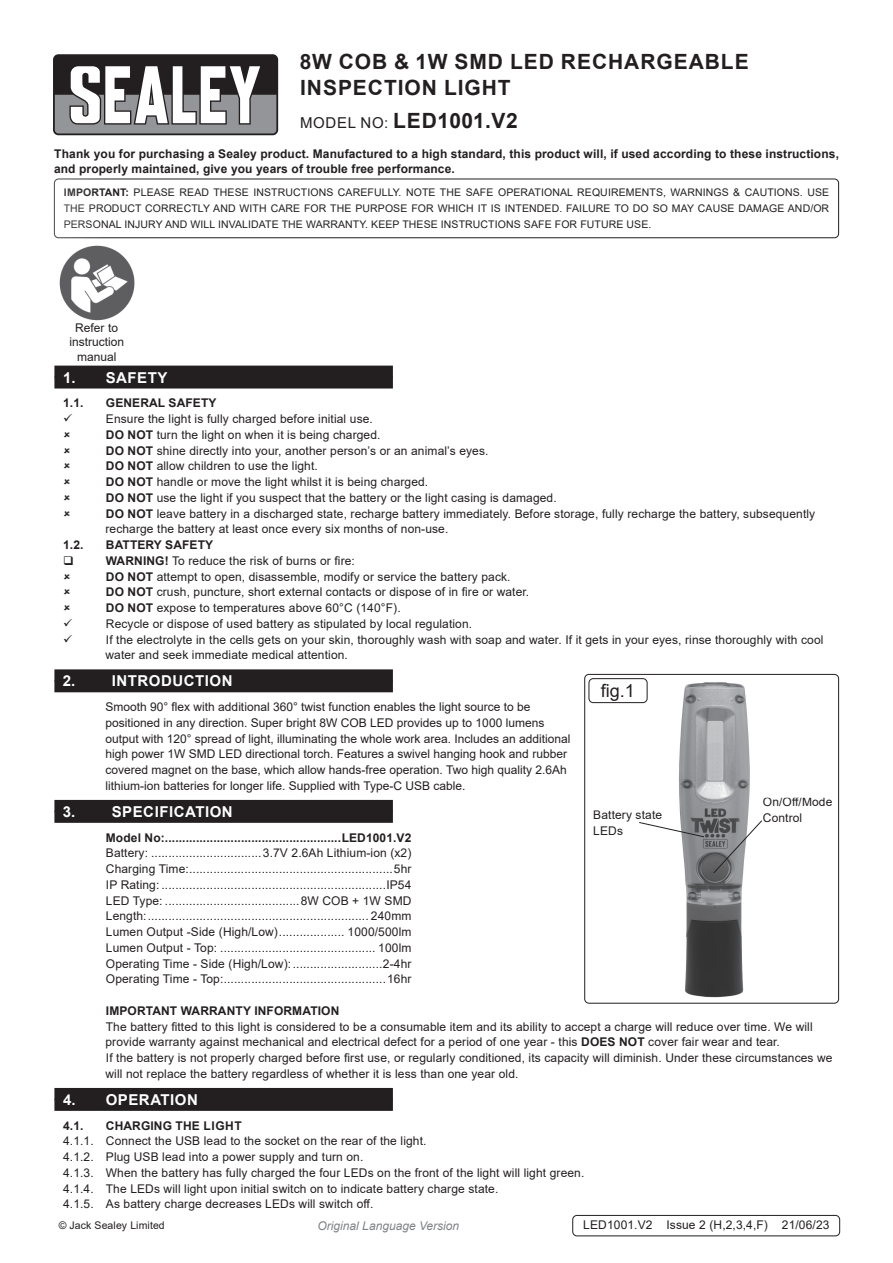
<style>
.page{position:relative;width:893px;height:1263px;background:#fff}
.page>*{position:absolute;margin:0;border:0;box-sizing:border-box;transform-origin:0 0}
.Product_Description{font:700 21px/25.2px "Arial";letter-spacing:.045em;color:#231f20}
.t1{font:18px "Arial";color:#231f20}
.t2{font:700 15px "Arial";letter-spacing:.035em;color:#fff}
.Body_tabbed{font:12px/15.8px "Arial";letter-spacing:.01em;color:#231f20}
.Specifications__Tabb{font:12px "Arial";letter-spacing:.01em;color:#231f20}
.Body{font:700 12px/15.8px "Arial";letter-spacing:.01em;color:#231f20}
.Specifications__Tabb-2{font:700 12px "Arial";letter-spacing:.01em;color:#231f20}
.Body__Footer{font:12px "Arial";letter-spacing:.01em;color:#231f20}
.Body-2{font:12px "Arial";letter-spacing:.01em;color:#231f20}
.Body_tabbed-2{font:700 12px "Arial";letter-spacing:.01em;color:#231f20}
.t3{font:italic 12px "Arial";color:#808285}
.Body__Justified__7pt{font:10.5px/15.8px "Arial";letter-spacing:.01em;color:#231f20;text-align:justify}
.s1{font-weight:400;font-size:15px}
.s2{font-weight:700}
.s3{font-weight:400;font-size:12px;color:#231f20}
</style>
<div class="page">
<div style="left:54px;top:179px;width:785px;height:59px;border:1px solid #231f20;border-radius:4px"></div>
<div style="left:54px;top:376px;width:339px;height:12px;background:#231f20"></div>
<div style="left:54px;top:366px;width:339px;height:12px;background:#231f20"></div>
<div style="left:54px;top:680px;width:339px;height:12px;background:#231f20"></div>
<div style="left:54px;top:669px;width:339px;height:12px;background:#231f20"></div>
<div style="left:54px;top:811px;width:339px;height:12px;background:#231f20"></div>
<div style="left:54px;top:800px;width:339px;height:12px;background:#231f20"></div>
<div style="left:54px;top:1099px;width:339px;height:12px;background:#231f20"></div>
<div style="left:54px;top:1088px;width:339px;height:12px;background:#231f20"></div>
<img style="left:59px;top:245px;width:76px;height:76px">
<svg style="left:53px;top:54px;width:226px;height:82px"></svg>
<img style="left:679px;top:682px;width:71px;height:316px">
<div style="left:584px;top:674px;width:255px;height:329px;border:1px solid #231f20;border-radius:4px"></div>
<svg style="left:639px;top:821px;width:66px;height:17px"></svg>
<svg style="left:713px;top:820px;width:49px;height:54px"></svg>
<div style="left:589px;top:678px;width:58px;height:25px;border:1px solid #231f20;border-radius:4px"></div>
<div style="left:572px;top:1215px;width:268px;height:21px;border:1px solid #231f20;border-radius:4px"></div>
<p class="Product_Description" style="left:300px;top:50px;width:450px">8W COB &amp; 1W SMD LED RECHARGEABLE<br>INSPECTION LIGHT</p>
<p class="Product_Description" style="left:300px;top:108px;width:219px"><span class="s1">MODEL NO:</span> LED1001.V2</p>
<p class="Body" style="left:54px;top:146px;width:786px">Thank you for purchasing a Sealey product. Manufactured to a high standard, this product will, if used according to these instructions, and properly maintained, give you years of trouble free performance.</p>
<p class="Body__Justified__7pt" style="left:64px;top:184px;width:767px"><span class="s2">IMPORTANT:</span> PLEASE READ THESE INSTRUCTIONS CAREFULLY. NOTE THE SAFE OPERATIONAL REQUIREMENTS, WARNINGS &amp; CAUTIONS. USE THE PRODUCT CORRECTLY AND WITH CARE FOR THE PURPOSE FOR WHICH IT IS INTENDED. FAILURE TO DO SO MAY CAUSE DAMAGE AND/OR PERSONAL INJURY AND WILL INVALIDATE THE WARRANTY. KEEP THESE INSTRUCTIONS SAFE FOR FUTURE USE.</p>
<p class="Body_tabbed" style="left:69px;top:320px;width:56px;line-height:14.4px;text-align:center">Refer to instruction</p>
<p class="Body_tabbed" style="left:77px;top:349px;width:41px">manual</p>
<p class="t2" style="left:63px;top:367px;width:106px">1. SAFETY</p>
<p class="Body" style="left:63px;top:395px;width:22px">1.1.</p>
<p class="Body" style="left:106px;top:395px;width:112px">GENERAL SAFETY</p>
<p class="Body_tabbed" style="left:106px;top:411px;width:269px">Ensure the light is fully charged before initial use.</p>
<p class="Body_tabbed" style="left:106px;top:427px;width:276px"><span class="s2">DO NOT</span> turn the light on when it is being charged.</p>
<p class="Body_tabbed" style="left:106px;top:442px;width:384px"><span class="s2">DO NOT</span> shine directly into your, another person’s or an animal’s eyes.</p>
<p class="Body_tabbed" style="left:106px;top:458px;width:214px"><span class="s2">DO NOT</span> allow children to use the light.</p>
<p class="Body_tabbed" style="left:106px;top:474px;width:324px"><span class="s2">DO NOT</span> handle or move the light whilst it is being charged.</p>
<p class="Body_tabbed" style="left:106px;top:490px;width:453px"><span class="s2">DO NOT</span> use the light if you suspect that the battery or the light casing is damaged.</p>
<p class="Body_tabbed" style="left:105px;top:505px;width:711px"><span class="s2">DO NOT</span> leave battery in a discharged state, recharge battery immediately. Before storage, fully recharge the battery, subsequently recharge the battery at least once every six months of non-use.</p>
<p class="Body" style="left:63px;top:537px;width:22px">1.2.</p>
<p class="Body" style="left:106px;top:537px;width:109px">BATTERY SAFETY</p>
<p class="Body_tabbed" style="left:106px;top:553px;width:251px"><span class="s2">WARNING!</span> To reduce the risk of burns or fire:</p>
<p class="Body_tabbed" style="left:106px;top:568px;width:406px"><span class="s2">DO NOT</span> attempt to open, disassemble, modify or service the battery pack.</p>
<p class="Body_tabbed" style="left:106px;top:584px;width:425px"><span class="s2">DO NOT</span> crush, puncture, short external contacts or dispose of in fire or water.</p>
<p class="Body_tabbed" style="left:106px;top:600px;width:297px"><span class="s2">DO NOT</span> expose to temperatures above 60°C (140°F).</p>
<p class="Body_tabbed" style="left:106px;top:616px;width:368px">Recycle or dispose of used battery as stipulated by local regulation.</p>
<p class="Body_tabbed" style="left:105px;top:631px;width:719px">If the electrolyte in the cells gets on your skin, thoroughly wash with soap and water. If it gets in your eyes, rinse thoroughly with cool water and seek immediate medical attention.</p>
<p class="t2" style="left:63px;top:670px;width:171px">2. <span class="s3">i</span> INTRODUCTION</p>
<p class="Body_tabbed" style="left:105px;top:699px;width:467px">Smooth 90° flex with additional 360° twist function enables the light source to be positioned in any direction. Super bright 8W COB LED provides up to 1000 lumens output with 120° spread of light, illuminating the whole work area. Includes an additional high power 1W SMD LED directional torch. Features a swivel hanging hook and rubber covered magnet on the base, which allow hands-free operation. Two high quality 2.6Ah lithium-ion batteries for longer life. Supplied with Type-C USB cable.</p>
<p class="t2" style="left:63px;top:801px;width:171px">3. <span class="s3">i</span> SPECIFICATION</p>
<p class="Specifications__Tabb-2" style="left:106px;top:829px;width:307px">Model No:...................................................LED1001.V2</p>
<p class="Specifications__Tabb" style="left:106px;top:845px;width:307px">Battery: ................................3.7V 2.6Ah Lithium-ion (x2)</p>
<p class="Specifications__Tabb" style="left:106px;top:861px;width:307px">Charging Time:...........................................................5hr</p>
<p class="Specifications__Tabb" style="left:106px;top:876px;width:307px">IP Rating: .................................................................IP54</p>
<p class="Specifications__Tabb" style="left:106px;top:892px;width:307px">LED Type: .......................................8W COB + 1W SMD</p>
<p class="Specifications__Tabb" style="left:106px;top:908px;width:307px">Length:................................................................ 240mm</p>
<p class="Specifications__Tabb" style="left:106px;top:924px;width:307px">Lumen Output -Side (High/Low)................... 1000/500lm</p>
<p class="Specifications__Tabb" style="left:106px;top:939px;width:307px">Lumen Output - Top: ............................................. 100lm</p>
<p class="Specifications__Tabb" style="left:106px;top:955px;width:307px">Operating Time - Side (High/Low):..........................2-4hr</p>
<p class="Specifications__Tabb" style="left:106px;top:971px;width:307px">Operating Time - Top:...............................................16hr</p>
<p class="Body_tabbed-2" style="left:106px;top:1002px;width:235px">IMPORTANT WARRANTY INFORMATION</p>
<p class="Body_tabbed" style="left:105px;top:1018px;width:709px">The battery fitted to this light is considered to be a consumable item and its ability to accept a charge will reduce over time. We will provide warranty against mechanical and electrical defect for a period of one year - this <span class="s2">DOES NOT</span> cover fair wear and tear.</p>
<p class="Body_tabbed" style="left:105px;top:1050px;width:729px">If the battery is not properly charged before first use, or regularly conditioned, its capacity will diminish. Under these circumstances we will not replace the battery regardless of whether it is less than one year old.</p>
<p class="t2" style="left:63px;top:1089px;width:136px">4. OPERATION</p>
<p class="Body" style="left:63px;top:1118px;width:22px">4.1.</p>
<p class="Body" style="left:106px;top:1118px;width:138px">CHARGING THE LIGHT</p>
<p class="Body_tabbed" style="left:63px;top:1133px;width:365px">4.1.1. Connect the USB lead to the socket on the rear of the light.</p>
<p class="Body_tabbed" style="left:63px;top:1149px;width:302px">4.1.2. Plug USB lead into a power supply and turn on.</p>
<p class="Body_tabbed" style="left:63px;top:1165px;width:523px">4.1.3. When the battery has fully charged the four LEDs on the front of the light will light green.</p>
<p class="Body_tabbed" style="left:63px;top:1180px;width:437px">4.1.4. The LEDs will light upon initial switch on to indicate battery charge state.</p>
<p class="Body_tabbed" style="left:63px;top:1196px;width:312px">4.1.5. As battery charge decreases LEDs will switch off.</p>
<p class="t1" style="left:601px;top:678px;width:36px">fig.1</p>
<p class="Body-2" style="left:763px;top:794px;width:71px">On/Off/Mode</p>
<p class="Body-2" style="left:593px;top:806px;width:71px">Battery state</p>
<p class="Body-2" style="left:763px;top:809px;width:41px">Control</p>
<p class="Body-2" style="left:593px;top:822px;width:31px">LEDs</p>
<p class="Body__Justified__7pt" style="left:59px;top:1218px;width:108px">© Jack Sealey Limited</p>
<p class="t3" style="left:318px;top:1218px;width:143px">Original Language Version</p>
<p class="Body__Footer" style="left:583px;top:1216px;width:248px">LED1001.V2 Issue 2 (H,2,3,4,F) 21/06/23</p>
</div>
